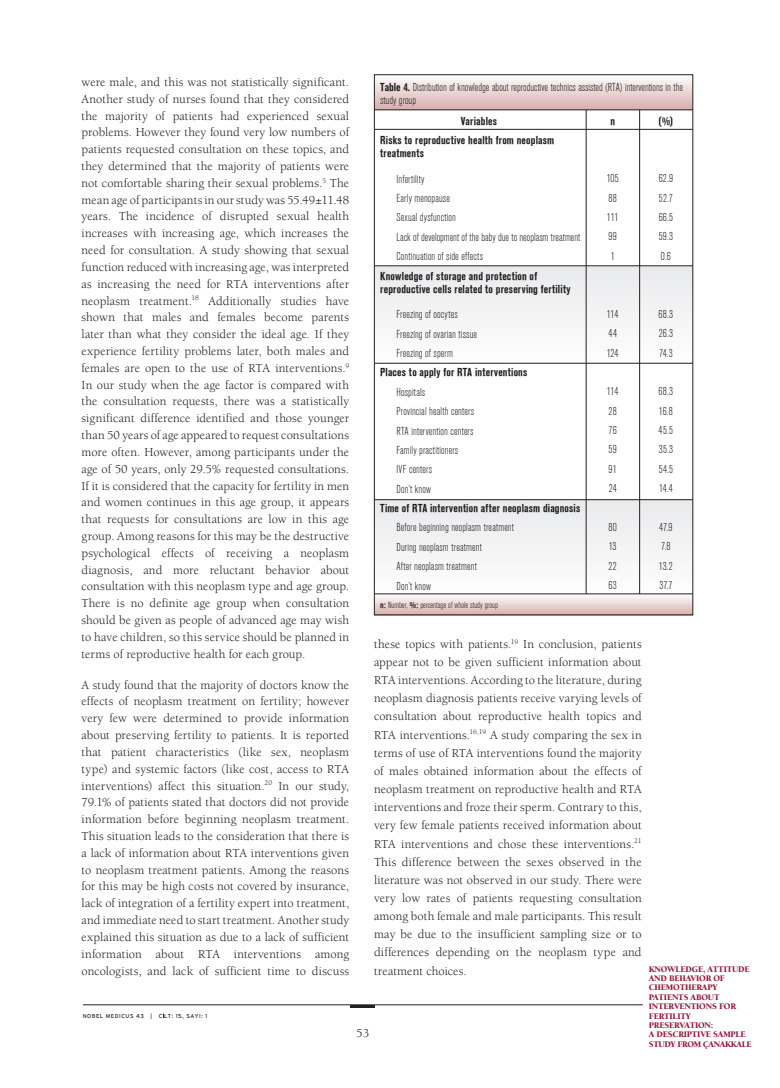
<style>
.page{position:relative;width:780px;height:1088px;background:#fff}
.page>*{position:absolute;margin:0;border:0;box-sizing:border-box;transform-origin:0 0}
.t1{font:12.5px/16.9px "Berkeley Book Tr";letter-spacing:.005em;color:#231f20;text-align:justify}
.t2{font:11.25px/19.4px "Akzidenz Grotesk BE Light Cn";letter-spacing:.01em;color:#231f20}
.t3{font:11.25px/13.1px "Akzidenz Grotesk BE Bold Cn";letter-spacing:.015em;color:#231f20}
.t4{font:8.75px/9.4px "Berkeley Black Tr";letter-spacing:-.02em;color:#941738}
.t5{font:8.75px "Akzidenz Grotesk BE Light Cn";color:#231f20}
.t6{font:5.62px "Interstate";letter-spacing:.09em;color:#231f20}
.s1{font-family:"Akzidenz Grotesk BE Bold Cn"}
</style>
<div class="page">
<hr style="left:83px;top:1004px;width:559px;height:1px;background:#231f20">
<hr style="left:350px;top:1005px;width:25px;height:2px;background:#231f20">
<div style="left:374px;top:500px;width:318px;height:97px;background:#f3f3f4"></div>
<div style="left:374px;top:266px;width:318px;height:97px;background:#f3f4f4"></div>
<svg style="left:376px;top:594px;width:315px;height:19px"></svg>
<div style="left:374px;top:74px;width:319px;height:36px;background:linear-gradient(to bottom,#feffff,#d8b1ae)"></div>
<hr style="left:374px;top:593px;width:318px;height:1px;background:#231f20">
<hr style="left:374px;top:110px;width:318px;height:1px;background:#231f20">
<hr style="left:374px;top:129px;width:318px;height:1px;background:#231f20">
<hr style="left:374px;top:265px;width:318px;height:1px;background:#231f20">
<hr style="left:374px;top:499px;width:318px;height:1px;background:#231f20">
<hr style="left:374px;top:363px;width:318px;height:1px;background:#231f20">
<hr style="left:639px;top:110px;width:1px;height:484px;background:#231f20">
<hr style="left:585px;top:110px;width:1px;height:484px;background:#231f20">
<p class="t1" style="left:81px;top:73px;width:269px">were male, and this was not statistically significant.<br>Another study of nurses found that they considered the majority of patients had experienced sexual problems. However they found very low numbers of patients requested consultation on these topics, and they determined that the majority of patients were not comfortable sharing their sexual problems.<sup>5</sup> The mean age of participants in our study was 55.49±11.48 years. The incidence of disrupted sexual health increases with increasing age, which increases the need for consultation. A study showing that sexual function reduced with increasing age, was interpreted as increasing the need for RTA interventions after neoplasm treatment.<sup>18</sup> Additionally studies have shown that males and females become parents later than what they consider the ideal age. If they experience fertility problems later, both males and females are open to the use of RTA interventions.<sup>9<br></sup>In our study when the age factor is compared with the consultation requests, there was a statistically significant difference identified and those younger than 50 years of age appeared to request consultations more often. However, among participants under the age of 50 years, only 29.5% requested consultations.<br>If it is considered that the capacity for fertility in men and women continues in this age group, it appears that requests for consultations are low in this age group. Among reasons for this may be the destructive psychological effects of receiving a neoplasm diagnosis, and more reluctant behavior about consultation with this neoplasm type and age group.<br>There is no definite age group when consultation should be given as people of advanced age may wish to have children, so this service should be planned in terms of reproductive health for each group.</p>
<p class="t1" style="left:81px;top:676px;width:269px">A study found that the majority of doctors know the effects of neoplasm treatment on fertility; however very few were determined to provide information about preserving fertility to patients. It is reported that patient characteristics (like sex, neoplasm type) and systemic factors (like cost, access to RTA interventions) affect this situation.<sup>20</sup> In our study, 79.1% of patients stated that doctors did not provide information before beginning neoplasm treatment.<br>This situation leads to the consideration that there is a lack of information about RTA interventions given to neoplasm treatment patients. Among the reasons for this may be high costs not covered by insurance, lack of integration of a fertility expert into treatment, and immediate need to start treatment. Another study explained this situation as due to a lack of sufficient information about RTA interventions among oncologists, and lack of sufficient time to discuss</p>
<p class="t2" style="left:380px;top:80px;width:304px;line-height:13.5px"><span class="s1">Table 4.</span> Distribution of knowledge about reproductive technics assisted (RTA) interventions in the study group</p>
<p class="t3" style="left:380px;top:134px;width:175px">Risks to reproductive health from neoplasm treatments</p>
<p class="t2" style="left:396px;top:169px;width:185px">Infertility<br>Early menopause<br>Sexual dysfunction<br>Lack of development of the baby due to neoplasm treatment<br>Continuation of side effects</p>
<p class="t3" style="left:380px;top:269px;width:192px">Knowledge of storage and protection of reproductive cells related to preserving fertility</p>
<p class="t2" style="left:396px;top:305px;width:82px">Freezing of oocytes<br>Freezing of ovarian tissue<br>Freezing of sperm</p>
<p class="t3" style="left:380px;top:366px;width:149px">Places to apply for RTA interventions</p>
<p class="t2" style="left:396px;top:383px;width:79px">Hospitals<br>Provincial health centers<br>RTA intervention centers<br>Family practitioners<br>IVF centers<br>Don’t know</p>
<p class="t3" style="left:380px;top:502px;width:201px">Time of RTA intervention after neoplasm diagnosis</p>
<p class="t2" style="left:396px;top:518px;width:119px">Before beginning neoplasm treatment<br>During neoplasm treatment<br>After neoplasm treatment<br>Don’t know</p>
<p class="t3" style="left:461px;top:114px;width:38px">Variables</p>
<p class="t3" style="left:610px;top:114px;width:6px">n</p>
<p class="t3" style="left:658px;top:114px;width:16px">(%)</p>
<p class="t2" style="left:658px;top:169px;width:16px;text-align:justify">62.9<br>52.7<br>66.5<br>59.3<br>0.6</p>
<p class="t2" style="left:606px;top:169px;width:14px;text-align:center">105<br>88<br>111<br>99<br>1</p>
<p class="t2" style="left:658px;top:304px;width:16px;text-align:justify">68.3<br>26.3<br>74.3</p>
<p class="t2" style="left:658px;top:382px;width:16px;text-align:justify">68.3<br>16.8<br>45.5<br>35.3<br>54.5<br>14.4</p>
<p class="t2" style="left:659px;top:518px;width:15px">47.9<br>7.8<br>13.2<br>37.7</p>
<p class="t2" style="left:606px;top:305px;width:13px">114<br>44<br>124</p>
<p class="t2" style="left:607px;top:382px;width:13px">114<br>28<br>76<br>59<br>91<br>24</p>
<p class="t2" style="left:608px;top:518px;width:10px;text-align:justify">80<br>13<br>22<br>63</p>
<p class="t5" style="left:380px;top:600px;width:119px"><span class="s1">n:</span> Number, <span class="s1">%:</span> percentage of whole study group</p>
<p class="t1" style="left:374px;top:635px;width:269px;line-height:18.1px">these topics with patients.<sup>19</sup> In conclusion, patients appear not to be given sufficient information about RTA interventions. According to the literature, during neoplasm diagnosis patients receive varying levels of consultation about reproductive health topics and RTA interventions.<sup>16,19</sup> A study comparing the sex in terms of use of RTA interventions found the majority of males obtained information about the effects of neoplasm treatment on reproductive health and RTA interventions and froze their sperm. Contrary to this, very few female patients received information about RTA interventions and chose these interventions.<sup>21<br></sup>This difference between the sexes observed in the literature was not observed in our study. There were very low rates of patients requesting consultation among both female and male participants. This result may be due to the insufficient sampling size or to differences depending on the neoplasm type and treatment choices.</p>
<p class="t4" style="left:648px;top:964px;width:104px">KNOWLEDGE, ATTITUDE<br>AND BEHAVIOR OF<br>CHEMOTHERAPY<br>PATIENTS ABOUT<br>INTERVENTIONS FOR<br>FERTILITY<br>PRESERVATION:<br>A DESCRIPTIVE SAMPLE<br>STUDY FROM ÇANAKKALE</p>
<p class="t6" style="left:83px;top:1012px;width:126px">NOBEL MEDICUS 43 | C LT: 15, SAYI: 1</p>
<p class="t1" style="left:356px;top:1025px;width:14px">53</p>
</div>
